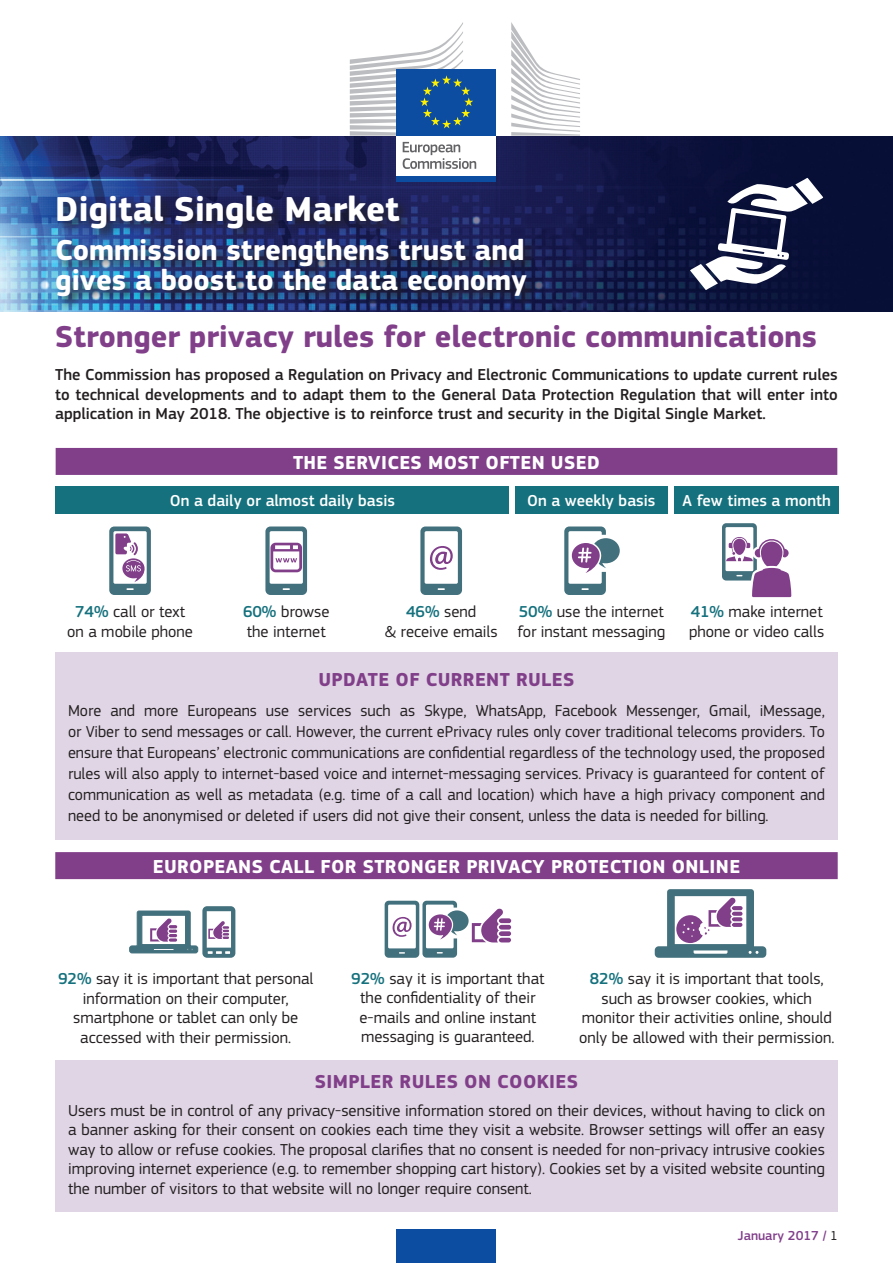
<style>
.page{position:relative;width:893px;height:1263px;background:#fff}
.page>*{position:absolute;margin:0;border:0;box-sizing:border-box;transform-origin:0 0}
.t1{font:700 36px "EC Square Sans Pro";color:#fff}
.t2{font:700 31.5px "EC Square Sans Pro";color:#813f8a}
.t3{font:700 30px/30px "EC Square Sans Pro";color:#fff}
.t4{font:700 19.5px "EC Square Sans Pro";letter-spacing:.02em;color:#fff}
.t5{font:700 19.5px "EC Square Sans Pro";letter-spacing:.02em;color:#813f8a}
.t6{font:16.5px/19.5px "EC Square Sans Pro";color:#231f20;text-align:center}
.t7{font:500 16.5px/19.5px "EC Square Sans Pro";color:#231f20;text-align:justify}
.t8{font:500 16.5px "EC Square Sans Pro";color:#fff}
.t9{font:500 13.5px "EC Square Sans Pro";color:#813e8b}
.s1{font-weight:500;color:#15717d}
.s2{font-weight:400;color:#231f20}
</style>
<div class="page">
<img style="left:0;top:136px;width:893px;height:176px">
<svg style="left:690px;top:178px;width:133px;height:112px"></svg>
<div style="left:397px;top:134px;width:99px;height:44px;background:#fff"></div>
<svg style="left:403px;top:142px;width:73px;height:27px"></svg>
<div style="left:397px;top:176px;width:99px;height:6px;background:#0d4da1"></div>
<svg style="left:511px;top:22px;width:69px;height:114px"></svg>
<div style="left:397px;top:69px;width:99px;height:67px;background:#0d4da1"></div>
<svg style="left:350px;top:22px;width:123px;height:114px"></svg>
<div style="left:397px;top:1229px;width:99px;height:34px;background:#0d4da1"></div>
<svg style="left:55px;top:447px;width:783px;height:28px"></svg>
<div style="left:56px;top:448px;width:781px;height:27px;background:#813f8a"></div>
<div style="left:55px;top:852px;width:783px;height:27px;background:#813f8a"></div>
<div style="left:55px;top:653px;width:783px;height:187px;background:#e0d5e5"></div>
<div style="left:56px;top:486px;width:453px;height:28px;background:#15717d"></div>
<div style="left:515px;top:486px;width:153px;height:28px;background:#15717d"></div>
<div style="left:674px;top:486px;width:165px;height:28px;background:#15717d"></div>
<div style="left:55px;top:1060px;width:783px;height:152px;background:#e0d5e5"></div>
<div style="left:55px;top:193px;width:485px;height:117px;background:#231f20;opacity:.75"></div>
<svg style="left:129px;top:906px;width:106px;height:52px"></svg>
<svg style="left:385px;top:901px;width:126px;height:57px"></svg>
<svg style="left:655px;top:889px;width:111px;height:69px"></svg>
<svg style="left:109px;top:526px;width:42px;height:69px"></svg>
<svg style="left:564px;top:526px;width:56px;height:69px"></svg>
<svg style="left:722px;top:523px;width:69px;height:74px"></svg>
<svg style="left:265px;top:526px;width:42px;height:69px"></svg>
<svg style="left:420px;top:526px;width:42px;height:69px"></svg>
<h1 class="t1" style="left:55px;top:187px;width:346px">Digital Single Market</h1>
<h3 class="t3" style="left:55px;top:236px;width:473px">Commission strengthens trust and gives a boost to the data economy</h3>
<h2 class="t2" style="left:55px;top:318px;width:763px">Stronger privacy rules for electronic communications</h2>
<p class="t7" style="left:55px;top:365px;width:784px">The Commission has proposed a Regulation on Privacy and Electronic Communications to update current rules to technical developments and to adapt them to the General Data Protection Regulation that will enter into application in May 2018. The objective is to reinforce trust and security in the Digital Single Market.</p>
<p class="t4" style="left:293px;top:450px;width:308px">THE SERVICES MOST OFTEN USED</p>
<p class="t8" style="left:170px;top:491px;width:227px">On a daily or almost daily basis</p>
<p class="t8" style="left:527px;top:491px;width:130px">On a weekly basis</p>
<p class="t8" style="left:682px;top:491px;width:150px">A few times a month</p>
<p class="t6" style="left:67px;top:602px;width:127px"><span class="s1">74%</span> call or text on a mobile phone</p>
<p class="t6" style="left:243px;top:602px;width:88px;text-align:left"><span class="s1">60%</span> browse the internet</p>
<p class="t6" style="left:385px;top:602px;width:114px"><span class="s1">46%</span> send<br>&amp; receive emails</p>
<p class="t6" style="left:517px;top:602px;width:149px;text-align:left"><span class="s1">50%</span> use the internet for instant messaging</p>
<p class="t6" style="left:689px;top:602px;width:137px;text-align:left"><span class="s1">41%</span> make internet phone or video calls</p>
<p class="t5" style="left:318px;top:668px;width:258px">UPDATE OF CURRENT RULES</p>
<p class="t6" style="left:68px;top:700px;width:758px;line-height:21px;text-align:justify">More and more Europeans use services such as Skype, WhatsApp, Facebook Messenger, Gmail, iMessage, or Viber to send messages or call. However, the current ePrivacy rules only cover traditional telecoms providers. To ensure that Europeans’ electronic communications are confidential regardless of the technology used, the proposed rules will also apply to internet-based voice and internet-messaging services. Privacy is guaranteed for content of communication as well as metadata (e.g. time of a call and location) which have a high privacy component and need to be anonymised or deleted if users did not give their consent, unless the data is needed for billing.</p>
<p class="t4" style="left:153px;top:855px;width:589px">EUROPEANS CALL FOR STRONGER PRIVACY PROTECTION ONLINE</p>
<p class="t6" style="left:351px;top:969px;width:195px"><span class="s1">92%</span> say it is important that the confidentiality of their e-mails and online instant messaging is guaranteed.</p>
<p class="t6" style="left:58px;top:969px;width:257px"><span class="s1">92%</span> say it is important that personal information on their computer, smartphone or tablet can only be accessed with their permission.</p>
<p class="t6" style="left:579px;top:969px;width:257px"><span class="s1">82%</span> say it is important that tools, such as browser cookies, which monitor their activities online, should only be allowed with their permission.</p>
<p class="t5" style="left:315px;top:1069px;width:265px">SIMPLER RULES ON COOKIES</p>
<p class="t6" style="left:68px;top:1100px;width:758px;text-align:justify">Users must be in control of any privacy-sensitive information stored on their devices, without having to click on a banner asking for their consent on cookies each time they visit a website. Browser settings will offer an easy way to allow or refuse cookies. The proposal clarifies that no consent is needed for non-privacy intrusive cookies improving internet experience (e.g. to remember shopping cart history). Cookies set by a visited website counting the number of visitors to that website will no longer require consent.</p>
<p class="t9" style="left:738px;top:1227px;width:101px">January 2017 / <span class="s2">1</span></p>
</div>
